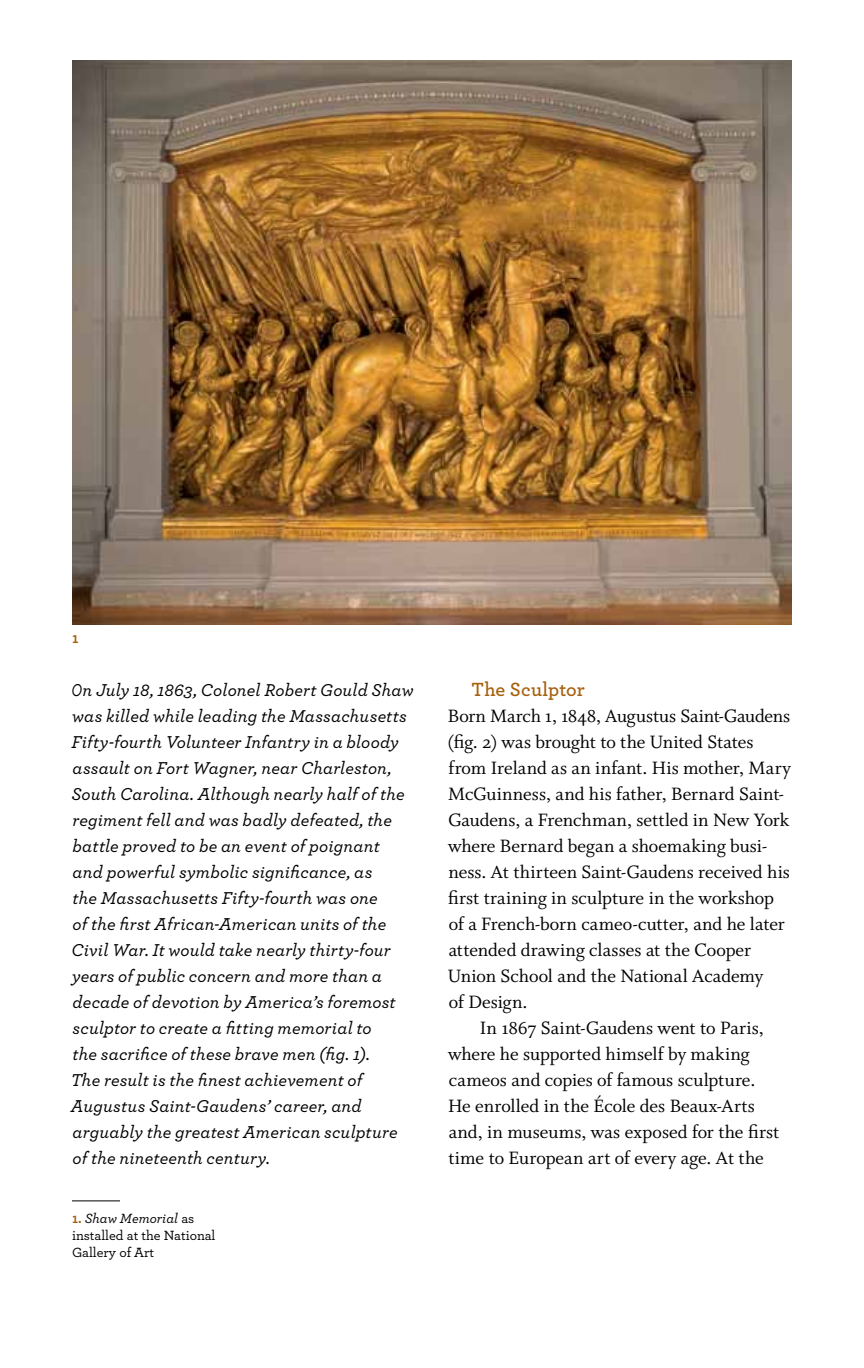
<style>
.page{position:relative;width:864px;height:1368px;background:#fff}
.page>*{position:absolute;margin:0;border:0;box-sizing:border-box;transform-origin:0 0}
.t1{font:20px/26px "Whitman Roman Os F";color:#000}
.t2{font:600 20px "Archer";letter-spacing:.005em;color:#a7600c}
.t3{font:italic 500 18px/26px "Archer";letter-spacing:.01em;color:#000;scale:.8 1}
.t4{font:700 15px "Archer";color:#a7600c}
.t5{font:500 14px/17px "Archer";color:#000}
.s1{font-weight:700;color:#a7600c}
.s2{font-style:italic}
</style>
<div class="page">
<hr style="left:72px;top:1201px;width:48px;height:1px;background:#000">
<img style="left:72px;top:60px;width:720px;height:565px">
<p class="t4" style="left:72px;top:626px;width:8px">1</p>
<p class="t3" style="left:71px;top:676px;width:430px">On July 18, 1863, Colonel Robert Gould Shaw was killed while leading the Massachusetts Fifty-fourth Volunteer Infantry in a bloody assault on Fort Wagner, near Charleston, South Carolina. Although nearly half of the regiment fell and was badly defeated, the battle proved to be an event of poignant<br>and powerful symbolic significance, as<br>the Massachusetts Fifty-fourth was one<br>of the first African-American units of the Civil War. It would take nearly thirty-four years of public concern and more than a decade of devotion by America’s foremost sculptor to create a fitting memorial to<br>the sacrifice of these brave men (fig. 1).<br>The result is the finest achievement of Augustus Saint-Gaudens’ career, and arguably the greatest American sculpture of the nineteenth century.</p>
<p class="t2" style="left:471px;top:674px;width:115px">The Sculptor</p>
<p class="t1" style="left:448px;top:703px;width:345px">Born March 1, 1848, Augustus Saint-Gaudens (fig. 2) was brought to the United States from Ireland as an infant. His mother, Mary McGuinness, and his father, Bernard Saint-Gaudens, a Frenchman, settled in New York where Bernard began a shoemaking busi&shy;ness. At thirteen Saint-Gaudens received his first training in sculpture in the workshop of a French-born cameo-cutter, and he later attended drawing classes at the Cooper Union School and the National Academy<br>of Design.</p>
<p class="t1" style="left:448px;top:1015px;width:333px;text-indent:32px">In 1867 Saint-Gaudens went to Paris, where he supported himself by making cameos and copies of famous sculpture.<br>He enrolled in the École des Beaux-Arts and, in museums, was exposed for the first time to European art of every age. At the</p>
<p class="t5" style="left:72px;top:1209px;width:145px"><span class="s1">1.</span> <span class="s2">Shaw Memorial</span> as installed at the National<br>Gallery of Art</p>
</div>
